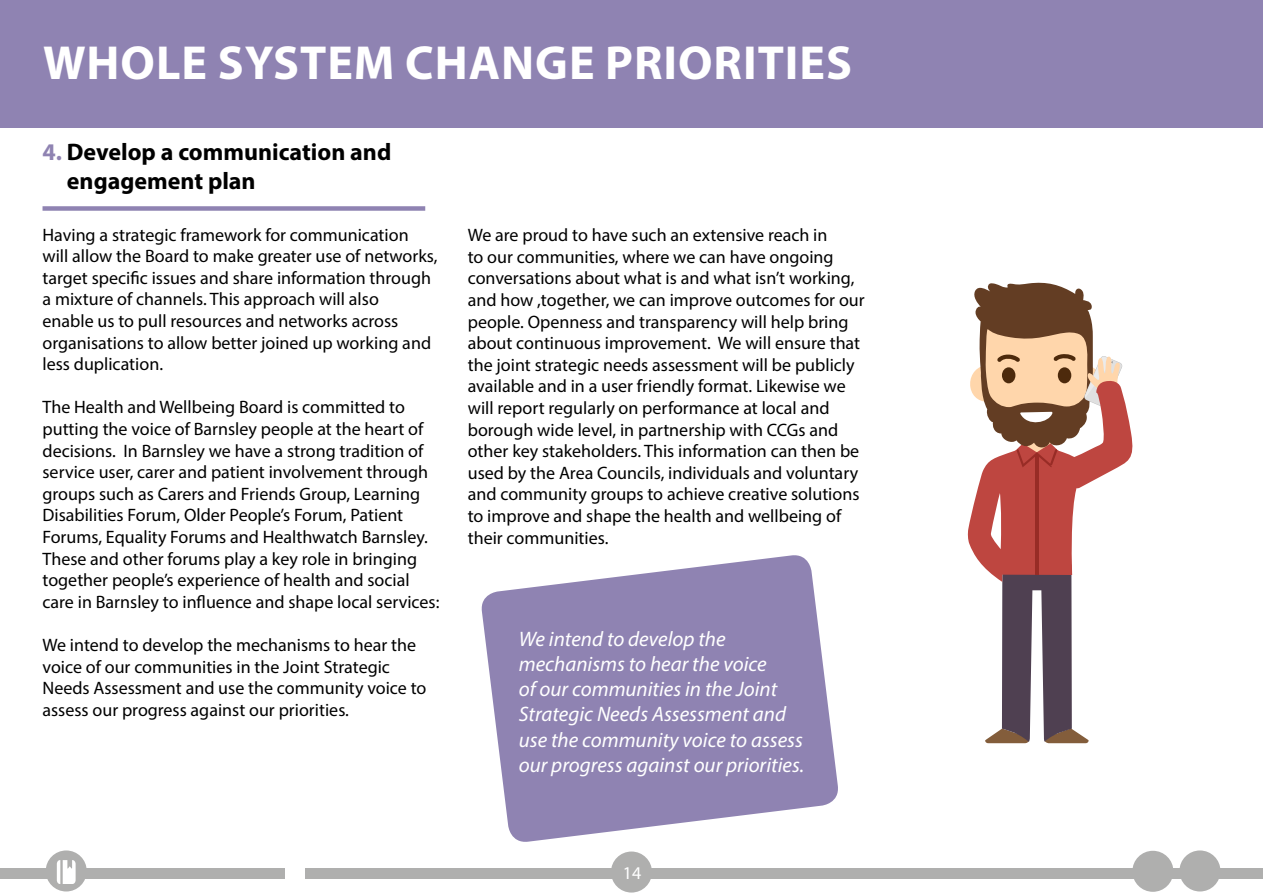
<style>
.page{position:relative;width:1263px;height:893px;background:#fff}
.page>*{position:absolute;margin:0;border:0;box-sizing:border-box;transform-origin:0 0}
.t1{font:700 48px "Myriad Pro";letter-spacing:.02em;color:#fff}
.t2{font:700 24px/28.8px "Myriad Pro";color:#000}
.t3{font:italic 21px/25.2px "Myriad Pro";color:#fff}
.t4{font:18px/21.6px "Myriad Pro";color:#000}
.t5{font:18px "Myriad Pro";color:#fff}
.s1{color:#8f83b2}
</style>
<div class="page">
<div style="left:306px;top:868px;width:957px;height:10px;background:#afafae"></div>
<div style="left:0;top:868px;width:285px;height:10px;background:#afafae"></div>
<div style="left:46px;top:850px;width:41px;height:41px;background:#afafae;border-radius:50%"></div>
<div style="left:611px;top:851px;width:41px;height:41px;background:#afafae;border-radius:50%"></div>
<div style="left:1179px;top:850px;width:41px;height:41px;background:#afafae;border-radius:50%"></div>
<div style="left:1132px;top:851px;width:41px;height:41px;background:#afafae;border-radius:50%"></div>
<svg style="left:57px;top:860px;width:19px;height:24px"></svg>
<svg style="left:481px;top:555px;width:357px;height:287px;fill:#8f83b2"></svg>
<div style="left:0;top:0;width:1263px;height:128px;background:#8f83b2"></div>
<div style="left:43px;top:206px;width:382px;height:5px;background:#8f83b2"></div>
<svg style="left:967px;top:282px;width:166px;height:461px"></svg>
<h1 class="t1" style="left:43px;top:31px;width:810px">WHOLE SYSTEM CHANGE PRIORITIES</h1>
<h2 class="t2" style="left:67px;top:137px;width:326px;text-indent:-24px"><span class="s1">4.</span> Develop a communication and engagement plan</h2>
<p class="t4" style="left:43px;top:223px;width:396px">Having a strategic framework for communication will allow the Board to make greater use of networks, target specific issues and share information through a mixture of channels. This approach will also<br>enable us to pull resources and networks across organisations to allow better joined up working and less duplication.</p>
<p class="t4" style="left:43px;top:396px;width:398px">The Health and Wellbeing Board is committed to putting the voice of Barnsley people at the heart of decisions. In Barnsley we have a strong tradition of service user, carer and patient involvement through groups such as Carers and Friends Group, Learning Disabilities Forum, Older People’s Forum, Patient Forums, Equality Forums and Healthwatch Barnsley.<br>These and other forums play a key role in bringing together people’s experience of health and social care in Barnsley to influence and shape local services:</p>
<p class="t4" style="left:43px;top:634px;width:385px">We intend to develop the mechanisms to hear the voice of our communities in the Joint Strategic Needs Assessment and use the community voice to assess our progress against our priorities.</p>
<p class="t4" style="left:468px;top:224px;width:398px">We are proud to have such an extensive reach in<br>to our communities, where we can have ongoing conversations about what is and what isn’t working, and how ,together, we can improve outcomes for our people. Openness and transparency will help bring about continuous improvement. We will ensure that the joint strategic needs assessment will be publicly available and in a user friendly format. Likewise we will report regularly on performance at local and borough wide level, in partnership with CCGs and other key stakeholders. This information can then be used by the Area Councils, individuals and voluntary and community groups to achieve creative solutions to improve and shape the health and wellbeing of their communities.</p>
<p class="t3" style="left:519px;top:626px;width:287px">We intend to develop the mechanisms to hear the voice<br>of our communities in the Joint<br>Strategic Needs Assessment and use the community voice to assess our progress against our priorities.</p>
<p class="t5" style="left:623px;top:861px;width:20px">14</p>
</div>
